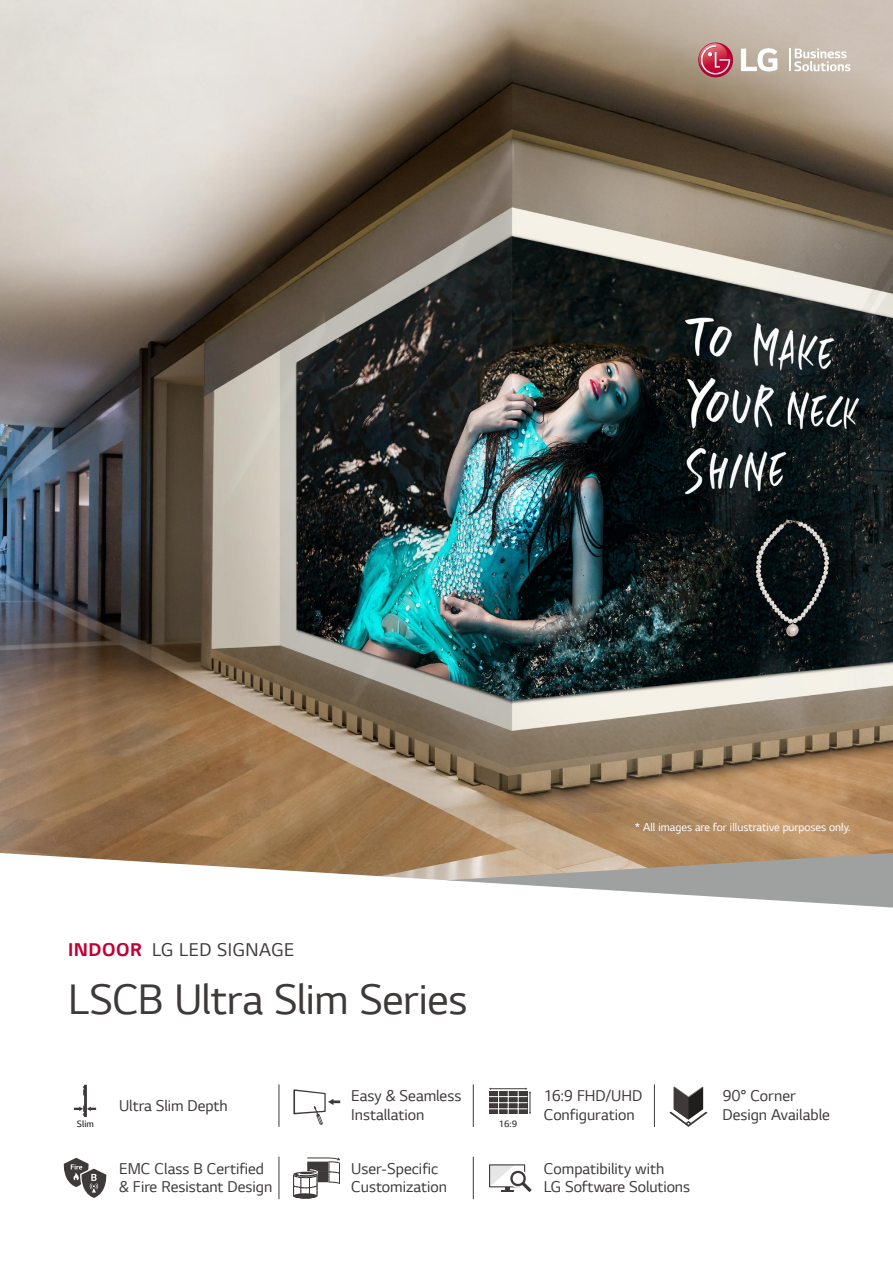
<style>
.page{position:relative;width:893px;height:1263px;background:#fff}
.page>*{position:absolute;margin:0;border:0;box-sizing:border-box;transform-origin:0 0}
.t1{font:45px "LG Smart";letter-spacing:-.01em;color:#3e3a39}
.t2{font:19.5px "LG Smart";letter-spacing:.025em;color:#3e3a39}
.t3{font:16.5px/18.8px "LG Smart";color:#3e3a39}
.t4{font:12px "LG Smart";color:#fff}
.t5{font:300 9.75px "LG Smart";color:#3e3a39}
.s1{font-weight:700;color:#c30037}
</style>
<div class="page">
<img style="left:0;top:0;width:893px;height:853px">
<svg style="left:1px;top:853px;width:892px;height:347px"></svg>
<svg style="left:446px;top:853px;width:447px;height:54px"></svg>
<hr style="left:279px;top:1084px;width:1px;height:43px;background:#3e3a39">
<hr style="left:279px;top:1157px;width:1px;height:42px;background:#3e3a39">
<hr style="left:473px;top:1084px;width:1px;height:43px;background:#3e3a39">
<hr style="left:654px;top:1084px;width:1px;height:43px;background:#3e3a39">
<hr style="left:473px;top:1157px;width:1px;height:42px;background:#3e3a39">
<svg style="left:74px;top:1085px;width:22px;height:32px"></svg>
<svg style="left:293px;top:1089px;width:47px;height:36px"></svg>
<hr style="left:491px;top:1088px;width:35px;height:1px;background:#3d393a">
<svg style="left:525px;top:1087px;width:6px;height:27px"></svg>
<svg style="left:489px;top:1091px;width:38px;height:23px"></svg>
<svg style="left:508px;top:1091px;width:1px;height:24px"></svg>
<svg style="left:518px;top:1091px;width:1px;height:24px"></svg>
<svg style="left:498px;top:1091px;width:1px;height:24px"></svg>
<hr style="left:489px;top:1096px;width:38px;height:1px;background:#fff">
<hr style="left:489px;top:1102px;width:38px;height:1px;background:#fff">
<hr style="left:489px;top:1108px;width:38px;height:1px;background:#fff">
<svg style="left:790px;top:49px;width:60px;height:22px"></svg>
<svg style="left:741px;top:48px;width:36px;height:23px"></svg>
<svg style="left:698px;top:43px;width:35px;height:34px"></svg>
<svg style="left:697px;top:43px;width:34px;height:32px"></svg>
<svg style="left:669px;top:1086px;width:39px;height:41px"></svg>
<svg style="left:489px;top:1164px;width:43px;height:28px"></svg>
<svg style="left:62px;top:1158px;width:46px;height:40px"></svg>
<svg style="left:293px;top:1157px;width:47px;height:41px"></svg>
<p class="t4" style="left:635px;top:819px;width:217px">* All images are for illustrative purposes only.</p>
<p class="t2" style="left:68px;top:936px;width:228px"><span class="s1">INDOOR</span> LG LED SIGNAGE</p>
<h1 class="t1" style="left:68px;top:970px;width:401px">LSCB Ultra Slim Series</h1>
<p class="t3" style="left:351px;top:1086px;width:112px">Easy &amp; Seamless<br>Installation</p>
<p class="t3" style="left:119px;top:1095px;width:110px">Ultra Slim Depth</p>
<p class="t5" style="left:77px;top:1117px;width:18px">Slim</p>
<p class="t5" style="left:499px;top:1117px;width:20px">16:9</p>
<p class="t3" style="left:119px;top:1158px;width:155px">EMC Class B Certified &amp; Fire Resistant Design</p>
<p class="t3" style="left:351px;top:1158px;width:97px">User-Specific<br>Customization</p>
<p class="t3" style="left:544px;top:1086px;width:100px">16:9 FHD/UHD<br>Configuration</p>
<p class="t3" style="left:544px;top:1158px;width:148px">Compatibility with<br>LG Software Solutions</p>
<p class="t3" style="left:722px;top:1086px;width:109px">90° Corner<br>Design Available</p>
</div>
